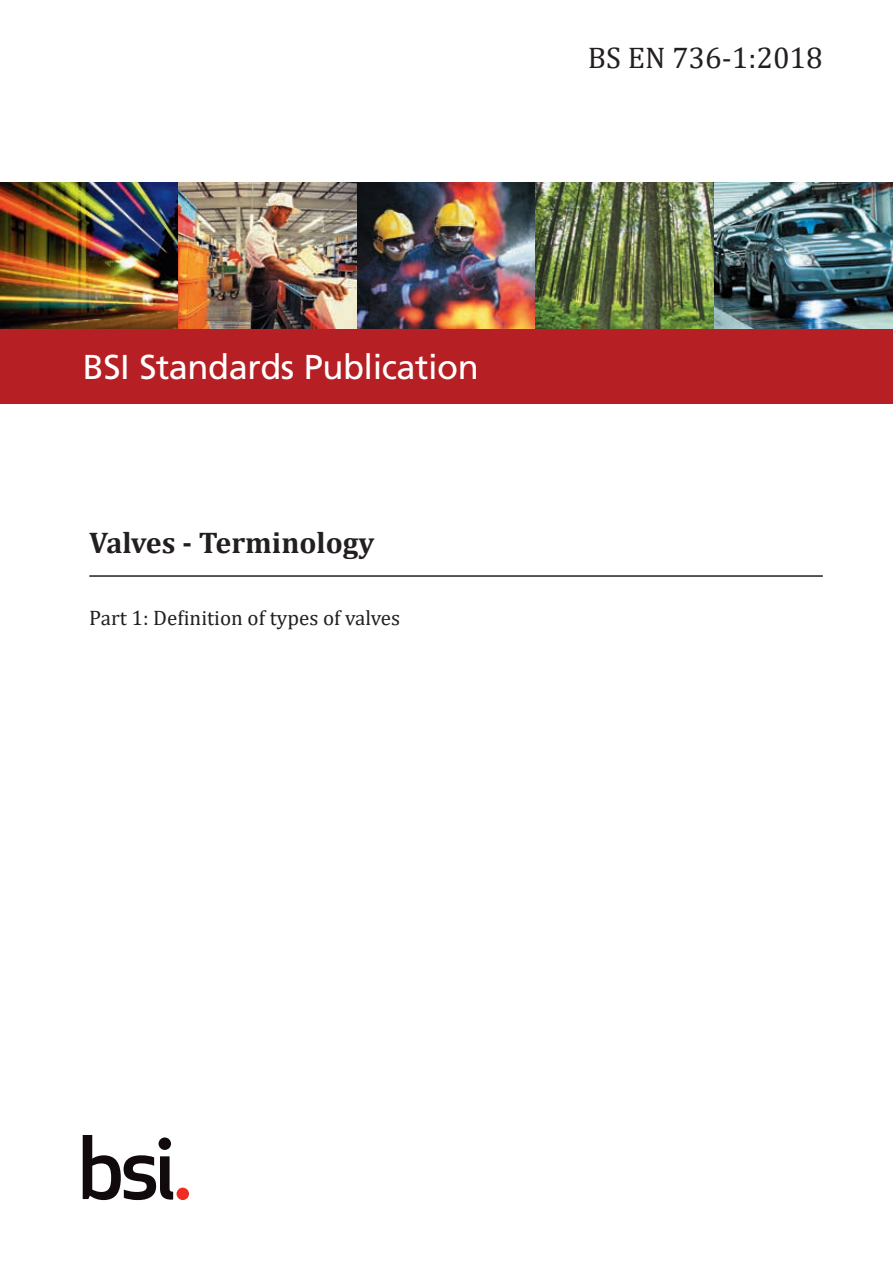
<style>
.page{position:relative;width:893px;height:1263px;background:#fff}
.page>*{position:absolute;margin:0;border:0;box-sizing:border-box;transform-origin:0 0}
.t1{font:34.5px "Frutiger LT Std";letter-spacing:-.015em;color:#fff}
.BS_Cover_Title_A{font:700 30px "Cambria";color:#231f20}
.t2{font:30px "Cambria";color:#231f20}
.BS_Cover_Title_B{font:21px "Cambria";color:#231f20}
</style>
<div class="page">
<img style="left:0;top:183px;width:179px;height:146px">
<img style="left:179px;top:183px;width:178px;height:146px">
<img style="left:357px;top:183px;width:179px;height:146px">
<img style="left:536px;top:183px;width:178px;height:146px">
<img style="left:714px;top:183px;width:179px;height:146px">
<div style="left:0;top:329px;width:893px;height:75px;background:#b62024"></div>
<svg style="left:83px;top:1135px;width:90px;height:65px"></svg>
<div style="left:177px;top:1187px;width:12px;height:13px;background:#ee2e22;border-radius:50%"></div>
<hr style="left:89px;top:575px;width:734px;height:2px;background:#231f20">
<p class="t2" style="left:588px;top:40px;width:236px">BS EN 736‑1:2018</p>
<h1 class="t1" style="left:83px;top:347px;width:397px">BSI Standards Publication</h1>
<p class="BS_Cover_Title_A" style="left:89px;top:521px;width:287px">Valves - Terminology</p>
<p class="BS_Cover_Title_B" style="left:89px;top:605px;width:312px">Part 1: Definition of types of valves</p>
</div>
